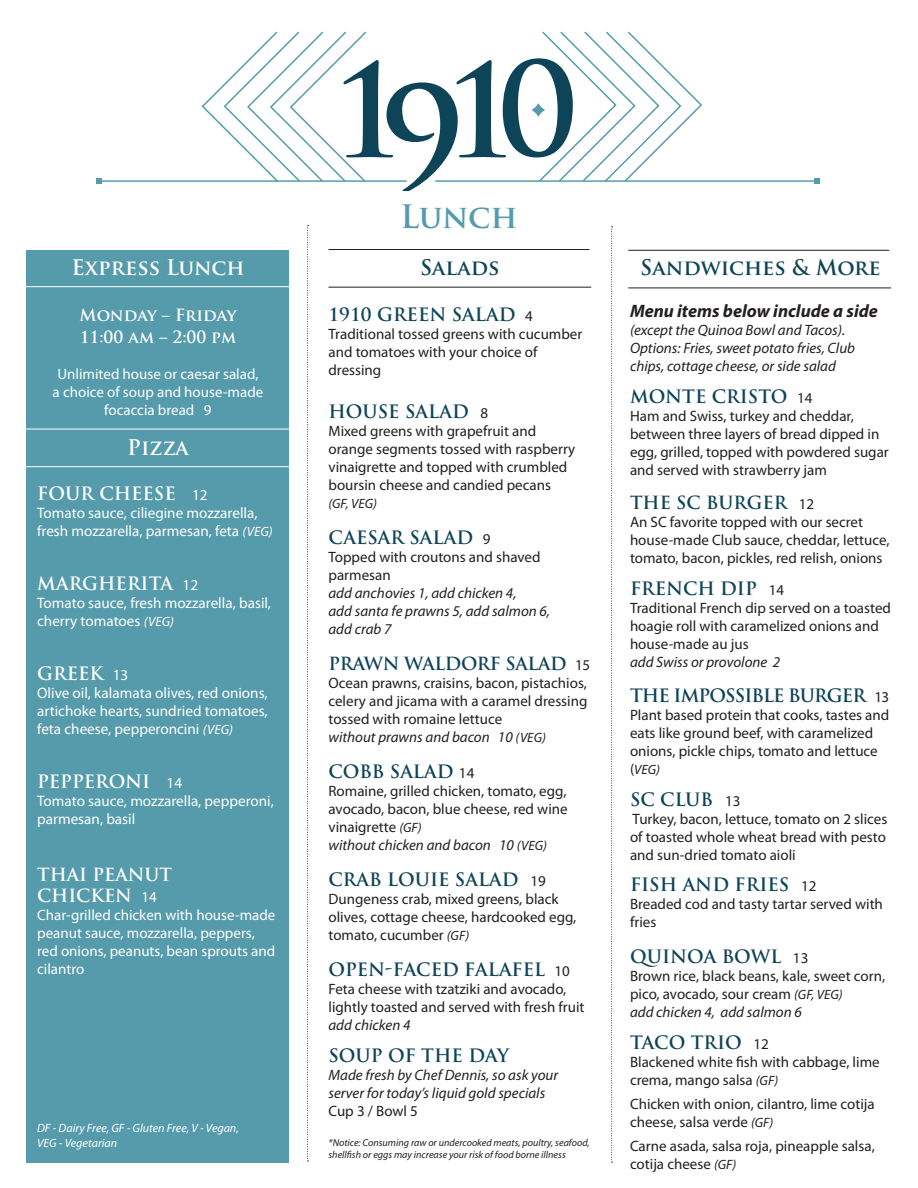
<style>
.page{position:relative;width:918px;height:1188px;background:#fff}
.page>*{position:absolute;margin:0;border:0;box-sizing:border-box;transform-origin:0 0}
.t1{font:700 31.5px "Trajan Pro";letter-spacing:-.015em;color:#559bab}
.t2{font:700 21px "Trajan Pro";color:#0e4457}
.t3{font:700 21px "Trajan Pro";color:#fff}
.t4{font:700 18px "Trajan Pro";color:#0e4457}
.t5{font:700 18px "Trajan Pro";color:#fff}
.t6{font:italic 700 18px "Myriad Pro";color:#231f20}
.t7{font:700 18px "Trajan Pro";letter-spacing:-.05em;color:#0e4457}
.t8{font:700 17.7px/21.3px "Trajan Pro";color:#fff}
.t9{font:700 17.7px "Trajan Pro";letter-spacing:-.02em;color:#0e4457}
.t10{font:700 17.7px "Trajan Pro";color:#0e4457}
.t11{font:700 16.5px "Trajan Pro";color:#fff}
.t12{font:15.15px/18px "Myriad Pro";color:#fff}
.t13{font:15px/18px "Myriad Pro";color:#231f20}
.t14{font:italic 15px/18px "Myriad Pro";color:#231f20}
.t15{font:15px/18px "Myriad Pro";color:#fff;text-align:center}
.t16{font:italic 13.5px "Myriad Pro";color:#231f20}
.t17{font:italic 12px "Myriad Pro";color:#fff}
.t18{font:italic 10.2px/12.1px "Myriad Pro";color:#231f20}
.s1{font-family:"Myriad Pro";font-weight:400;font-size:15.15px}
.s2{font-style:italic;font-size:13.5px}
.s3{font-family:"Myriad Pro";font-weight:400;font-size:15px}
.s4{font-family:"Myriad Pro";font-weight:400;font-size:15px;color:#231f20}
.s5{font-size:13.5px}
.s6{font-style:normal;font-size:15px}
.s7{font-style:italic}
</style>
<div class="page">
<div style="left:26px;top:250px;width:263px;height:912px;background:#559bab"></div>
<hr style="left:21px;top:286px;width:276px;height:1px;background:#fff">
<svg style="left:307px;top:225px;width:2px;height:937px"></svg>
<svg style="left:611px;top:226px;width:2px;height:937px"></svg>
<hr style="left:328px;top:249px;width:262px;height:1px;background:#231f20">
<hr style="left:328px;top:287px;width:263px;height:1px;background:#231f20">
<hr style="left:628px;top:250px;width:261px;height:1px;background:#231f20">
<hr style="left:628px;top:288px;width:263px;height:1px;background:#231f20">
<hr style="left:21px;top:429px;width:276px;height:1px;background:#fff">
<hr style="left:21px;top:466px;width:276px;height:1px;background:#fff">
<svg style="left:201px;top:31px;width:501px;height:160px"></svg>
<svg style="left:532px;top:104px;width:13px;height:12px"></svg>
<hr style="left:435px;top:180px;width:382px;height:2px;background:#559bab">
<hr style="left:99px;top:180px;width:308px;height:2px;background:#559bab">
<svg style="left:96px;top:178px;width:6px;height:6px"></svg>
<svg style="left:814px;top:178px;width:6px;height:6px"></svg>
<p class="t3" style="left:71px;top:254px;width:175px">Express Lunch</p>
<p class="t11" style="left:80px;top:305px;width:158px">Monday – Friday</p>
<p class="t11" style="left:80px;top:327px;width:158px">11:00 am – 2:00 pm</p>
<p class="t15" style="left:53px;top:365px;width:212px">Unlimited house or caesar salad, a choice of soup and house-made focaccia bread 9</p>
<p class="t3" style="left:127px;top:434px;width:63px">Pizza</p>
<p class="t5" style="left:37px;top:482px;width:172px">FOUR CHEESE <span class="s1">12</span></p>
<p class="t12" style="left:37px;top:503px;width:237px">Tomato sauce, ciliegine mozzarella, fresh mozzarella, parmesan, feta <span class="s2">(VEG)</span></p>
<p class="t5" style="left:37px;top:572px;width:162px">MARGHERITA <span class="s1">12</span></p>
<p class="t12" style="left:37px;top:593px;width:235px">Tomato sauce, fresh mozzarella, basil, cherry tomatoes <span class="s2">(VEG)</span></p>
<p class="t5" style="left:37px;top:662px;width:93px">GREEK <span class="s1">13</span></p>
<p class="t12" style="left:37px;top:683px;width:232px;text-align:justify">Olive oil, kalamata olives, red onions, artichoke hearts, sundried tomatoes, feta cheese, pepperoncini <span class="s2">(VEG)</span></p>
<p class="t5" style="left:37px;top:770px;width:147px">PEPPERONI <span class="s1">14</span></p>
<p class="t12" style="left:37px;top:791px;width:238px">Tomato sauce, mozzarella, pepperoni, parmesan, basil</p>
<p class="t8" style="left:37px;top:864px;width:137px">THAI PEANUT<br>CHICKEN <span class="s3">14</span></p>
<p class="t15" style="left:37px;top:906px;width:240px;text-align:left">Char-grilled chicken with house-made peanut sauce, mozzarella, peppers, red onions, peanuts, bean sprouts and cilantro</p>
<p class="t1" style="left:400px;top:197px;width:119px">Lunch</p>
<p class="t2" style="left:420px;top:255px;width:81px">Salads</p>
<p class="t4" style="left:328px;top:303px;width:206px">1910 GREEN SALAD <span class="s4">4</span></p>
<p class="t13" style="left:328px;top:325px;width:255px">Traditional tossed greens with cucumber and tomatoes with your choice of dressing</p>
<p class="t4" style="left:328px;top:400px;width:161px">HOUSE SALAD <span class="s4">8</span></p>
<p class="t13" style="left:328px;top:422px;width:248px">Mixed greens with grapefruit and orange segments tossed with raspberry vinaigrette and topped with crumbled boursin cheese and candied pecans</p>
<p class="t16" style="left:328px;top:495px;width:50px">(GF, VEG)</p>
<p class="t4" style="left:328px;top:526px;width:163px">CAESAR SALAD <span class="s4">9</span></p>
<p class="t13" style="left:328px;top:548px;width:214px">Topped with croutons and shaved parmesan</p>
<p class="t14" style="left:328px;top:584px;width:223px">add anchovies 1, add chicken 4,<br>add santa fe prawns 5, add salmon 6, add crab 7</p>
<p class="t9" style="left:328px;top:653px;width:263px">PRAWN WALDORF SALAD <span class="s4">15</span></p>
<p class="t13" style="left:328px;top:674px;width:260px;text-align:justify">Ocean prawns, craisins, bacon, pistachios, celery and jicama with a caramel dressing tossed with romaine lettuce</p>
<p class="t14" style="left:328px;top:728px;width:219px">without prawns and bacon 10 <span class="s5">(VEG)</span></p>
<p class="t4" style="left:328px;top:760px;width:147px">COBB SALAD <span class="s4">14</span></p>
<p class="t13" style="left:328px;top:782px;width:241px;text-align:justify">Romaine, grilled chicken, tomato, egg, avocado, bacon, blue cheese, red wine vinaigrette <span class="s2">(GF)</span></p>
<p class="t14" style="left:328px;top:836px;width:220px">without chicken and bacon 10 <span class="s5">(VEG)</span></p>
<p class="t4" style="left:328px;top:868px;width:219px">CRAB LOUIE SALAD <span class="s4">19</span></p>
<p class="t13" style="left:328px;top:890px;width:249px">Dungeness crab, mixed greens, black olives, cottage cheese, hardcooked egg, tomato, cucumber <span class="s2">(GF)</span></p>
<p class="t4" style="left:328px;top:958px;width:243px">OPEN-FACED FALAFEL <span class="s4">10</span></p>
<p class="t13" style="left:328px;top:980px;width:258px">Feta cheese with tzatziki and avocado, lightly toasted and served with fresh fruit</p>
<p class="t14" style="left:328px;top:1016px;width:83px">add chicken 4</p>
<p class="t4" style="left:328px;top:1044px;width:182px">SOUP OF THE DAY</p>
<p class="t14" style="left:328px;top:1065px;width:231px">Made fresh by Chef Dennis, so ask your server for today’s liquid gold specials</p>
<p class="t13" style="left:328px;top:1101px;width:91px">Cup 3 / Bowl 5</p>
<p class="t17" style="left:37px;top:1121px;width:203px">DF - Dairy Free, GF - Gluten Free, V - Vegan,</p>
<p class="t17" style="left:37px;top:1135px;width:82px">VEG - Vegetarian</p>
<p class="t18" style="left:328px;top:1136px;width:263px">*Notice: Consuming raw or undercooked meats, poultry, seafood, shellfish or eggs may increase your risk of food borne illness</p>
<p class="t2" style="left:640px;top:255px;width:242px">Sandwiches &amp; More</p>
<p class="t6" style="left:630px;top:299px;width:249px">Menu items below include a side</p>
<p class="t14" style="left:630px;top:321px;width:227px">(except the Quinoa Bowl and Tacos).<br>Options: Fries, sweet potato fries, Club chips, cottage cheese, or side salad</p>
<p class="t4" style="left:630px;top:385px;width:184px">MONTE CRISTO <span class="s4">14</span></p>
<p class="t13" style="left:630px;top:406px;width:260px">Ham and Swiss, turkey and cheddar, between three layers of bread dipped in egg, grilled, topped with powdered sugar and served with strawberry jam</p>
<p class="t10" style="left:630px;top:492px;width:186px">THE SC BURGER <span class="s4">12</span></p>
<p class="t13" style="left:630px;top:513px;width:261px">An SC favorite topped with our secret house-made Club sauce, cheddar, lettuce, tomato, bacon, pickles, red relish, onions</p>
<p class="t4" style="left:630px;top:577px;width:156px">FRENCH DIP <span class="s4">14</span></p>
<p class="t13" style="left:630px;top:599px;width:262px">Traditional French dip served on a toasted hoagie roll with caramelized onions and house-made au jus</p>
<p class="t14" style="left:630px;top:653px;width:152px">add Swiss or provolone 2</p>
<p class="t7" style="left:630px;top:684px;width:261px">THE IMPOSSIBLE BURGER <span class="s4">13</span></p>
<p class="t13" style="left:630px;top:706px;width:261px">Plant based protein that cooks, tastes and eats like ground beef, with caramelized onions, pickle chips, tomato and lettuce</p>
<p class="t16" style="left:630px;top:761px;width:32px"><span class="s6">(</span>VEG)</p>
<p class="t4" style="left:630px;top:788px;width:112px">SC CLUB <span class="s4">13</span></p>
<p class="t13" style="left:630px;top:809px;width:259px;text-align:justify">Turkey, bacon, lettuce, tomato on 2 slices of toasted whole wheat bread with pesto and sun-dried tomato aioli</p>
<p class="t4" style="left:630px;top:873px;width:188px">FISH AND FRIES <span class="s4">12</span></p>
<p class="t13" style="left:630px;top:895px;width:254px">Breaded cod and tasty tartar served with fries</p>
<p class="t4" style="left:630px;top:945px;width:180px">QUINOA BOWL <span class="s4">13</span></p>
<p class="t13" style="left:630px;top:967px;width:257px">Brown rice, black beans, kale, sweet corn, pico, avocado, sour cream <span class="s2">(GF, VEG)<br></span><span class="s7">add chicken 4, add salmon 6</span></p>
<p class="t4" style="left:630px;top:1031px;width:140px">TACO TRIO <span class="s4">12</span></p>
<p class="t13" style="left:630px;top:1052px;width:251px">Blackened white fish with cabbage, lime crema, mango salsa <span class="s2">(GF)</span></p>
<p class="t13" style="left:630px;top:1094px;width:246px">Chicken with onion, cilantro, lime cotija cheese, salsa verde <span class="s2">(GF)</span></p>
<p class="t13" style="left:630px;top:1136px;width:246px">Carne asada, salsa roja, pineapple salsa, cotija cheese <span class="s2">(GF)</span></p>
</div>
